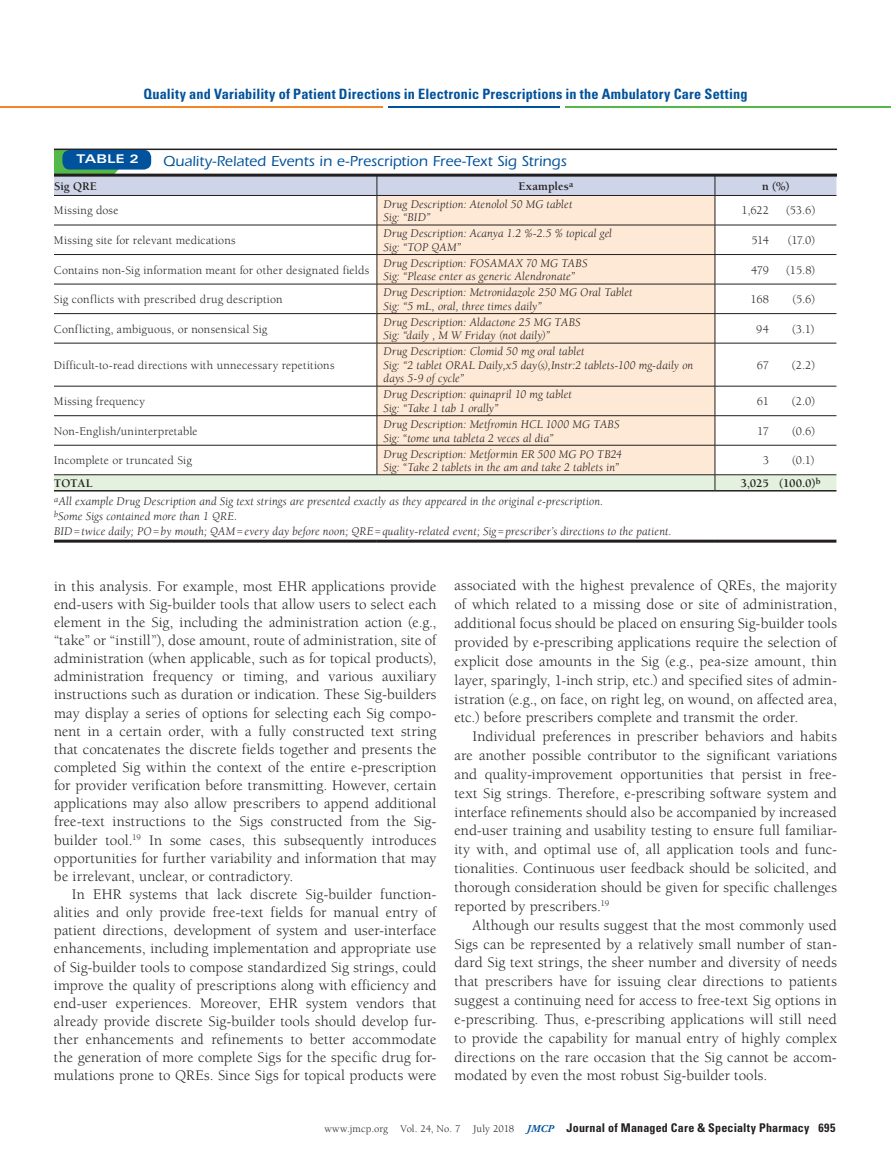
<style>
.page{position:relative;width:891px;height:1175px;background:#fff}
.page>*{position:absolute;margin:0;border:0;box-sizing:border-box;transform-origin:0 0}
.t1{font:15px/18.1px "Berkeley Pro";letter-spacing:.005em;color:#231f20;text-align:justify}
.t2{font:500 15px "ITC Eras Std";color:#00529c}
.t3{font:700 condensed 14.25px "Univers";letter-spacing:.01em;color:#00529c}
.t4{font:italic 12px/13.5px "Berkeley Pro";letter-spacing:.01em;color:#231f20}
.t5{font:12px "Berkeley Pro";letter-spacing:.015em;color:#231f20}
.t6{font:700 condensed 12px "Univers";letter-spacing:.015em;color:#231f20}
.t7{font:700 12px "Berkeley Pro";color:#231f20}
.t8{font:700 12px "Berkeley Pro";letter-spacing:.02em;color:#231f20}
.t9{font:700 expanded 12px "Univers";letter-spacing:.025em;color:#fff}
.s1{font-family:"Berkeley Pro";font-weight:400;font-stretch:normal;font-size:10.5px}
.s2{font-family:"Adobe Garamond Pro";font-style:italic;font-stretch:normal;font-size:10.5px;color:#00529c}
</style>
<div class="page">
<hr style="left:0;top:107px;width:383px;height:1px;background:#f58427">
<hr style="left:388px;top:107px;width:172px;height:1px;background:#00529c">
<hr style="left:565px;top:107px;width:326px;height:1px;background:#54b948">
<div style="left:378px;top:344px;width:337px;height:42px;background:#fee9d6"></div>
<hr style="left:54px;top:343px;width:323px;height:1px;background:#231f20">
<hr style="left:377px;top:343px;width:338px;height:1px;background:#231f20">
<hr style="left:377px;top:343px;width:1px;height:43px;background:#231f20">
<hr style="left:715px;top:343px;width:121px;height:1px;background:#231f20">
<hr style="left:715px;top:343px;width:1px;height:43px;background:#231f20">
<svg style="left:54px;top:386px;width:782px;height:104px"></svg>
<hr style="left:54px;top:490px;width:323px;height:1px;background:#231f20">
<hr style="left:377px;top:490px;width:338px;height:1px;background:#231f20">
<hr style="left:715px;top:490px;width:121px;height:1px;background:#231f20">
<hr style="left:54px;top:539px;width:323px;height:3px;background:#231f20">
<hr style="left:377px;top:539px;width:338px;height:3px;background:#231f20">
<hr style="left:715px;top:539px;width:121px;height:3px;background:#231f20">
<svg style="left:54px;top:150px;width:782px;height:193px"></svg>
<hr style="left:54px;top:148px;width:783px;height:2px;background:#231f20">
<hr style="left:54px;top:174px;width:783px;height:3px;background:#231f20">
<div style="left:62px;top:150px;width:89px;height:20px;background:#00529c;border-radius:8px"></div>
<p class="t3" style="left:143px;top:85px;width:606px">Quality and Variability of Patient Directions in Electronic Prescriptions in the Ambulatory Care Setting</p>
<p class="t9" style="left:76px;top:152px;width:64px">TABLE 2</p>
<p class="t2" style="left:163px;top:153px;width:405px">Quality-Related Events in e-Prescription Free-Text Sig Strings</p>
<p class="t7" style="left:54px;top:179px;width:45px">Sig QRE</p>
<p class="t8" style="left:518px;top:179px;width:57px">Examples<sup>a</sup></p>
<p class="t7" style="left:762px;top:179px;width:29px">n (%)</p>
<p class="t5" style="left:54px;top:204px;width:66px">Missing dose</p>
<p class="t4" style="left:384px;top:197px;width:190px">Drug Description: Atenolol 50 MG tablet<br>Sig: “BID”</p>
<p class="t5" style="left:741px;top:204px;width:29px">1,622</p>
<p class="t5" style="left:786px;top:204px;width:31px">(53.6)</p>
<p class="t5" style="left:54px;top:234px;width:183px">Missing site for relevant medications</p>
<p class="t4" style="left:384px;top:227px;width:230px">Drug Description: Acanya 1.2 %-2.5 % topical gel<br>Sig: “TOP QAM”</p>
<p class="t5" style="left:751px;top:234px;width:19px">514</p>
<p class="t5" style="left:788px;top:234px;width:29px">(17.0)</p>
<p class="t5" style="left:54px;top:263px;width:317px">Contains non-Sig information meant for other designated fields</p>
<p class="t4" style="left:384px;top:256px;width:205px">Drug Description: FOSAMAX 70 MG TABS<br>Sig: “Please enter as generic Alendronate”</p>
<p class="t5" style="left:751px;top:263px;width:20px">479</p>
<p class="t5" style="left:786px;top:263px;width:31px">(15.8)</p>
<p class="t5" style="left:54px;top:293px;width:230px">Sig conflicts with prescribed drug description</p>
<p class="t4" style="left:384px;top:286px;width:251px">Drug Description: Metronidazole 250 MG Oral Tablet<br>Sig: “5 mL, oral, three times daily”</p>
<p class="t5" style="left:751px;top:293px;width:20px">168</p>
<p class="t5" style="left:792px;top:293px;width:24px">(5.6)</p>
<p class="t5" style="left:54px;top:322px;width:215px">Conflicting, ambiguous, or nonsensical Sig</p>
<p class="t4" style="left:384px;top:315px;width:199px">Drug Description: Aldactone 25 MG TABS<br>Sig: “daily , M W Friday (not daily)”</p>
<p class="t5" style="left:756px;top:322px;width:14px">94</p>
<p class="t5" style="left:792px;top:322px;width:24px">(3.1)</p>
<p class="t5" style="left:54px;top:358px;width:282px">Difficult-to-read directions with unnecessary repetitions</p>
<p class="t4" style="left:384px;top:345px;width:311px">Drug Description: Clomid 50 mg oral tablet<br>Sig: “2 tablet ORAL Daily,x5 day(s),Instr:2 tablets-100 mg-daily on days 5-9 of cycle”</p>
<p class="t5" style="left:757px;top:358px;width:14px">67</p>
<p class="t5" style="left:792px;top:358px;width:25px">(2.2)</p>
<p class="t5" style="left:54px;top:395px;width:93px">Missing frequency</p>
<p class="t4" style="left:384px;top:388px;width:190px">Drug Description: quinapril 10 mg tablet<br>Sig: “Take 1 tab 1 orally”</p>
<p class="t5" style="left:757px;top:395px;width:14px">61</p>
<p class="t5" style="left:792px;top:395px;width:25px">(2.0)</p>
<p class="t5" style="left:54px;top:424px;width:145px">Non-English/uninterpretable</p>
<p class="t4" style="left:384px;top:418px;width:238px">Drug Description: Metfromin HCL 1000 MG TABS<br>Sig: “tome una tableta 2 veces al dia”</p>
<p class="t5" style="left:757px;top:424px;width:13px">17</p>
<p class="t5" style="left:792px;top:424px;width:25px">(0.6)</p>
<p class="t5" style="left:54px;top:454px;width:139px">Incomplete or truncated Sig</p>
<p class="t4" style="left:384px;top:447px;width:240px">Drug Description: Metformin ER 500 MG PO TB24<br>Sig: “Take 2 tablets in the am and take 2 tablets in”</p>
<p class="t5" style="left:763px;top:454px;width:8px">3</p>
<p class="t5" style="left:792px;top:454px;width:24px">(0.1)</p>
<p class="t7" style="left:54px;top:476px;width:40px">TOTAL</p>
<p class="t7" style="left:740px;top:476px;width:82px">3,025 (100.0)<sup>b</sup></p>
<p class="t4" style="left:54px;top:493px;width:619px;line-height:15px"><sup>a</sup>All example Drug Description and Sig text strings are presented exactly as they appeared in the original e-prescription.<br><sup>b</sup>Some Sigs contained more than 1 QRE.<br>BID=twice daily; PO=by mouth; QAM=every day before noon; QRE=quality-related event; Sig=prescriber’s directions to the patient.</p>
<p class="t1" style="left:54px;top:577px;width:384px">in this analysis. For example, most EHR applications provide end-users with Sig-builder tools that allow users to select each element in the Sig, including the administration action (e.g., “take” or “instill”), dose amount, route of administration, site of administration (when applicable, such as for topical products), administration frequency or timing, and various auxiliary instructions such as duration or indication. These Sig-builders may display a series of options for selecting each Sig compo&shy;nent in a certain order, with a fully constructed text string that concatenates the discrete fields together and presents the completed Sig within the context of the entire e-prescription for provider verification before transmitting. However, certain applications may also allow prescribers to append additional free-text instructions to the Sigs constructed from the Sig&shy;builder tool.<sup>19</sup> In some cases, this subsequently introduces opportunities for further variability and information that may be irrelevant, unclear, or contradictory.</p>
<p class="t1" style="left:54px;top:885px;width:384px;text-indent:18px">In EHR systems that lack discrete Sig-builder function&shy;alities and only provide free-text fields for manual entry of patient directions, development of system and user-interface enhancements, including implementation and appropriate use of Sig-builder tools to compose standardized Sig strings, could improve the quality of prescriptions along with efficiency and end-user experiences. Moreover, EHR system vendors that already provide discrete Sig-builder tools should develop fur&shy;ther enhancements and refinements to better accommodate the generation of more complete Sigs for the specific drug for&shy;mulations prone to QREs. Since Sigs for topical products were</p>
<p class="t1" style="left:455px;top:576px;width:384px;line-height:18.9px">associated with the highest prevalence of QREs, the majority of which related to a missing dose or site of administration, additional focus should be placed on ensuring Sig-builder tools provided by e-prescribing applications require the selection of explicit dose amounts in the Sig (e.g., pea-size amount, thin layer, sparingly, 1-inch strip, etc.) and specified sites of admin&shy;istration (e.g., on face, on right leg, on wound, on affected area, etc.) before prescribers complete and transmit the order.</p>
<p class="t1" style="left:455px;top:727px;width:384px;line-height:18.9px;text-indent:18px">Individual preferences in prescriber behaviors and habits are another possible contributor to the significant variations and quality-improvement opportunities that persist in free&shy;text Sig strings. Therefore, e-prescribing software system and interface refinements should also be accompanied by increased end-user training and usability testing to ensure full familiar&shy;ity with, and optimal use of, all application tools and func&shy;tionalities. Continuous user feedback should be solicited, and thorough consideration should be given for specific challenges reported by prescribers.<sup>19</sup></p>
<p class="t1" style="left:455px;top:915px;width:384px;line-height:18.9px;text-indent:18px">Although our results suggest that the most commonly used Sigs can be represented by a relatively small number of stan&shy;dard Sig text strings, the sheer number and diversity of needs that prescribers have for issuing clear directions to patients suggest a continuing need for access to free-text Sig options in e-prescribing. Thus, e-prescribing applications will still need to provide the capability for manual entry of highly complex directions on the rare occasion that the Sig cannot be accom&shy;modated by even the most robust Sig-builder tools.</p>
<p class="t6" style="left:324px;top:1120px;width:513px"><span class="s1">www.jmcp.org Vol. 24, No. 7 July 2018</span> <span class="s2">JMCP</span> Journal of Managed Care &amp; Specialty Pharmacy 695</p>
</div>
